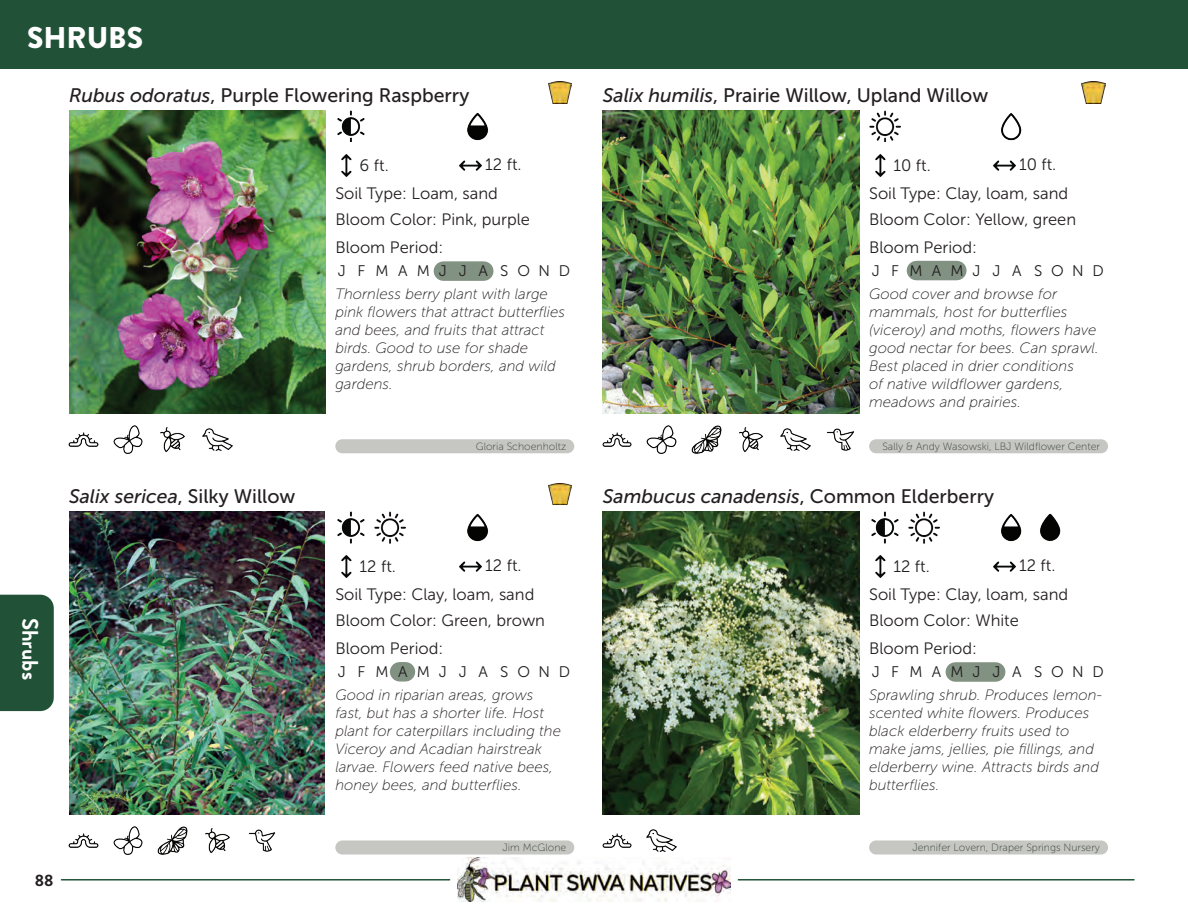
<style>
.page{position:relative;width:1188px;height:918px;background:#fff}
.page>*{position:absolute;margin:0;border:0;box-sizing:border-box;transform-origin:0 0}
.t1{font:900 30px "Brandon Grotesque";color:#fff}
.t2{font:700 22.5px "Brandon Grotesque";color:#fff}
.t3{font:19.5px "Museo Sans 500";color:#231f20}
.t4{font:italic 19.5px "Museo Sans 500";color:#231f20}
.t5{font:16.5px/26.2px "Museo Sans 300";color:#231f20}
.t6{font:700 16.5px "Brandon Grotesque";color:#231f20}
.t7{font:15.3px "Museo Sans 300";letter-spacing:.59em;color:#211d1e}
.t8{font:italic 15px/18px "Museo Sans 100";color:#231f20}
.t9{font:10.5px "Museo Sans 100";color:#384438}
.s1{font-style:italic}
.s2{font-style:normal}
</style>
<div class="page">
<div style="left:443px;top:261px;width:41px;height:20px;background:#829282"></div>
<div style="left:916px;top:261px;width:41px;height:19px;background:#829282"></div>
<div style="left:400px;top:662px;width:6px;height:20px;background:#829282"></div>
<div style="left:955px;top:662px;width:41px;height:20px;background:#829282"></div>
<div style="left:0;top:0;width:1188px;height:68px;background:#215237"></div>
<hr style="left:62px;top:879px;width:388px;height:2px;background:#215237">
<hr style="left:738px;top:879px;width:396px;height:2px;background:#215237">
<div style="left:0;top:595px;width:54px;height:116px;background:#215237"></div>
<img style="left:458px;top:858px;width:272px;height:44px">
<img style="left:69px;top:111px;width:256px;height:302px">
<img style="left:113px;top:425px;width:30px;height:29px">
<img style="left:160px;top:427px;width:25px;height:25px">
<img style="left:68px;top:432px;width:31px;height:15px">
<img style="left:202px;top:428px;width:31px;height:23px">
<img style="left:467px;top:113px;width:22px;height:28px">
<img style="left:337px;top:111px;width:28px;height:31px">
<img style="left:459px;top:160px;width:23px;height:11px">
<img style="left:341px;top:154px;width:11px;height:23px">
<div style="left:335px;top:439px;width:239px;height:14px;background:#c6c6c2;border-radius:7px"></div>
<img style="left:548px;top:82px;width:24px;height:22px">
<img style="left:603px;top:111px;width:256px;height:302px">
<img style="left:646px;top:425px;width:31px;height:29px">
<img style="left:691px;top:425px;width:31px;height:29px">
<img style="left:602px;top:432px;width:30px;height:15px">
<img style="left:739px;top:427px;width:24px;height:25px">
<img style="left:780px;top:428px;width:31px;height:23px">
<img style="left:827px;top:428px;width:27px;height:23px">
<img style="left:1001px;top:113px;width:21px;height:28px">
<img style="left:869px;top:111px;width:32px;height:31px">
<img style="left:993px;top:160px;width:23px;height:11px">
<img style="left:875px;top:154px;width:11px;height:23px">
<div style="left:869px;top:439px;width:239px;height:14px;background:#c6c6c2;border-radius:7px"></div>
<img style="left:1082px;top:82px;width:24px;height:22px">
<img style="left:69px;top:512px;width:255px;height:302px">
<img style="left:113px;top:826px;width:30px;height:29px">
<img style="left:157px;top:826px;width:31px;height:29px">
<img style="left:68px;top:833px;width:31px;height:15px">
<img style="left:205px;top:828px;width:25px;height:25px">
<img style="left:248px;top:829px;width:28px;height:23px">
<img style="left:467px;top:514px;width:22px;height:28px">
<img style="left:337px;top:512px;width:28px;height:31px">
<img style="left:374px;top:512px;width:32px;height:31px">
<img style="left:459px;top:561px;width:23px;height:11px">
<img style="left:341px;top:555px;width:11px;height:23px">
<div style="left:335px;top:840px;width:239px;height:15px;background:#c6c6c2;border-radius:7px"></div>
<img style="left:548px;top:483px;width:24px;height:22px">
<img style="left:603px;top:512px;width:256px;height:302px">
<img style="left:646px;top:829px;width:31px;height:23px">
<img style="left:602px;top:833px;width:30px;height:15px">
<img style="left:1001px;top:514px;width:21px;height:28px">
<img style="left:1040px;top:513px;width:21px;height:28px">
<img style="left:871px;top:512px;width:28px;height:31px">
<img style="left:908px;top:512px;width:32px;height:31px">
<img style="left:993px;top:561px;width:23px;height:11px">
<img style="left:875px;top:555px;width:11px;height:23px">
<div style="left:869px;top:840px;width:239px;height:15px;background:#c6c6c2;border-radius:7px"></div>
<h1 class="t1" style="left:27px;top:16px;width:118px">SHRUBS</h1>
<h3 class="t3" style="left:69px;top:84px;width:402px"><span class="s1">Rubus odoratus</span>, Purple Flowering Raspberry</h3>
<h3 class="t3" style="left:603px;top:84px;width:387px"><span class="s1">Salix humilis</span>, Prairie Willow, Upland Willow</h3>
<p class="t5" style="left:360px;top:152px;width:31px">6 ft.</p>
<p class="t5" style="left:485px;top:151px;width:38px">12 ft.</p>
<p class="t5" style="left:893px;top:152px;width:39px">10 ft.</p>
<p class="t5" style="left:1019px;top:151px;width:39px">10 ft.</p>
<p class="t5" style="left:335px;top:180px;width:196px">Soil Type: Loam, sand<br>Bloom Color: Pink, purple</p>
<p class="t5" style="left:869px;top:180px;width:209px">Soil Type: Clay, loam, sand<br>Bloom Color: Yellow, green</p>
<p class="t5" style="left:335px;top:234px;width:109px">Bloom Period:</p>
<p class="t7" style="left:338px;top:262px;width:52px">JFM</p>
<p class="t7" style="left:417px;top:262px;width:15px">M</p>
<p class="t7" style="left:398px;top:262px;width:11px">A</p>
<p class="t7" style="left:479px;top:262px;width:93px">A SOND</p>
<p class="t7" style="left:439px;top:262px;width:30px">J J</p>
<p class="t5" style="left:869px;top:234px;width:109px">Bloom Period:</p>
<p class="t7" style="left:872px;top:262px;width:52px">JFM</p>
<p class="t7" style="left:950px;top:262px;width:15px">M</p>
<p class="t7" style="left:932px;top:262px;width:11px">A</p>
<p class="t7" style="left:1012px;top:262px;width:93px">A SOND</p>
<p class="t7" style="left:973px;top:262px;width:30px">J J</p>
<p class="t8" style="left:335px;top:285px;width:231px">Thornless berry plant with large pink flowers that attract butterflies and bees, and fruits that attract birds. Good to use for shade gardens, shrub borders, and wild gardens.</p>
<p class="t8" style="left:869px;top:285px;width:231px">Good cover and browse for mammals, host for butterflies (viceroy) and moths, flowers have good nectar for bees. Can sprawl.<br>Best placed in drier conditions<br>of native wildflower gardens, meadows and prairies.</p>
<p class="t9" style="left:476px;top:441px;width:92px">Gloria Schoenholtz</p>
<p class="t9" style="left:882px;top:441px;width:219px">Sally &amp; Andy Wasowski, LBJ Wildflower Center</p>
<h3 class="t4" style="left:69px;top:486px;width:228px">Salix sericea<span class="s2">, Silky Willow</span></h3>
<h3 class="t4" style="left:603px;top:486px;width:393px">Sambucus canadensis<span class="s2">, Common Elderberry</span></h3>
<p class="t5" style="left:360px;top:553px;width:38px">12 ft.</p>
<p class="t5" style="left:485px;top:552px;width:38px">12 ft.</p>
<p class="t5" style="left:893px;top:553px;width:38px">12 ft.</p>
<p class="t5" style="left:1019px;top:552px;width:38px">12 ft.</p>
<h2 class="t2" style="left:46px;top:618px;width:64px;rotate:90deg">Shrubs</h2>
<p class="t5" style="left:335px;top:581px;width:211px">Soil Type: Clay, loam, sand<br>Bloom Color: Green, brown</p>
<p class="t5" style="left:335px;top:636px;width:109px">Bloom Period:</p>
<p class="t7" style="left:338px;top:663px;width:52px">JFM</p>
<p class="t7" style="left:417px;top:663px;width:15px">M</p>
<p class="t7" style="left:398px;top:663px;width:11px">A</p>
<p class="t7" style="left:479px;top:663px;width:93px">A SOND</p>
<p class="t7" style="left:439px;top:663px;width:30px">J J</p>
<p class="t5" style="left:869px;top:581px;width:201px">Soil Type: Clay, loam, sand<br>Bloom Color: White</p>
<p class="t5" style="left:869px;top:636px;width:109px">Bloom Period:</p>
<p class="t7" style="left:872px;top:663px;width:52px">JFM</p>
<p class="t7" style="left:950px;top:663px;width:15px">M</p>
<p class="t7" style="left:932px;top:663px;width:11px">A</p>
<p class="t7" style="left:1012px;top:663px;width:93px">A SOND</p>
<p class="t7" style="left:973px;top:663px;width:30px">J J</p>
<p class="t8" style="left:335px;top:686px;width:227px">Good in riparian areas, grows fast, but has a shorter life. Host plant for caterpillars including the<br>Viceroy and Acadian hairstreak larvae. Flowers feed native bees, honey bees, and butterflies.</p>
<p class="t8" style="left:869px;top:686px;width:234px">Sprawling shrub. Produces lemon&shy;scented white flowers. Produces black elderberry fruits used to make jams, jellies, pie fillings, and elderberry wine. Attracts birds and butterflies.</p>
<p class="t9" style="left:503px;top:842px;width:65px">Jim McGlone</p>
<p class="t9" style="left:912px;top:842px;width:189px">Jennifer Lovern, Draper Springs Nursery</p>
<p class="t6" style="left:35px;top:869px;width:20px">88</p>
</div>
